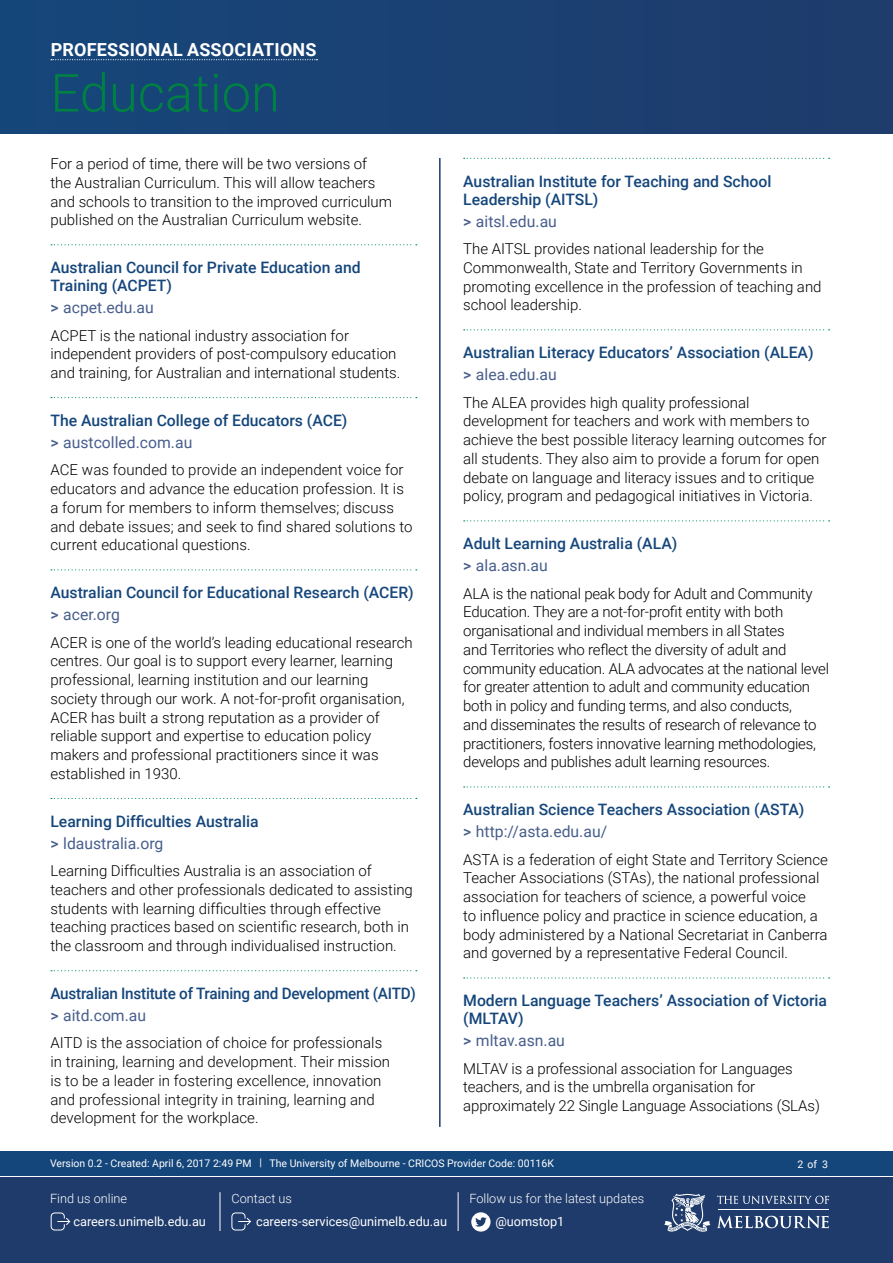
<style>
.page{position:relative;width:893px;height:1263px;background:#fff}
.page>*{position:absolute;margin:0;border:0;box-sizing:border-box;transform-origin:0 0}
.t1{font:300 52.5px "Roboto";color:#008043}
.t2{font:700 18px "Roboto";letter-spacing:.01em;color:#fff}
.t3{font:500 15.75px/22.2px "Roboto";color:#15467b}
.t4{font:15.75px "Roboto";color:#475e8c}
.t5{font:300 15px/18.8px "Roboto";color:#000}
.t6{font:12.75px "Roboto";color:#fff}
.t7{font:300 12.75px "Roboto";color:#fff}
.t8{font:10.5px "Roboto";color:#fff}
.s1{font-weight:500}
.s2{color:#475e8c}
.s3{font-weight:400;color:#475e8c}
</style>
<div class="page">
<div style="left:0;top:0;width:893px;height:134px;background:#1b4173"></div>
<div style="left:0;top:1151px;width:893px;height:24px;background:#15467b"></div>
<div style="left:0;top:1177px;width:893px;height:86px;background:#1e3b6b"></div>
<svg style="left:664px;top:1194px;width:165px;height:38px"></svg>
<svg style="left:50px;top:1212px;width:21px;height:19px"></svg>
<svg style="left:231px;top:1212px;width:20px;height:19px"></svg>
<hr style="left:220px;top:1192px;width:1px;height:39px;background:#fff">
<hr style="left:458px;top:1192px;width:1px;height:39px;background:#fff">
<svg style="left:471px;top:1212px;width:20px;height:19px"></svg>
<svg style="left:475px;top:1217px;width:12px;height:10px"></svg>
<svg style="left:51px;top:59px;width:266px;height:1px"></svg>
<svg style="left:51px;top:244px;width:366px;height:1px"></svg>
<svg style="left:51px;top:397px;width:366px;height:1px"></svg>
<svg style="left:51px;top:569px;width:366px;height:1px"></svg>
<svg style="left:51px;top:798px;width:366px;height:1px"></svg>
<svg style="left:51px;top:970px;width:366px;height:1px"></svg>
<svg style="left:464px;top:158px;width:366px;height:1px"></svg>
<svg style="left:464px;top:329px;width:366px;height:1px"></svg>
<svg style="left:464px;top:520px;width:366px;height:1px"></svg>
<svg style="left:464px;top:786px;width:366px;height:1px"></svg>
<svg style="left:464px;top:977px;width:366px;height:1px"></svg>
<hr style="left:439px;top:158px;width:2px;height:969px;background:#1e3b6b">
<p class="t2" style="left:51px;top:37px;width:267px">PROFESSIONAL ASSOCIATIONS</p>
<h1 class="t1" style="left:50px;top:56px;width:231px">Education</h1>
<p class="t5" style="left:50px;top:154px;width:343px">For a period of time, there will be two versions of<br>the Australian Curriculum. This will allow teachers and schools to transition to the improved curriculum published on the Australian Curriculum website.</p>
<p class="t3" style="left:50px;top:258px;width:312px;line-height:18px">Australian Council for Private Education and<br>Training (ACPET)</p>
<p class="t4" style="left:50px;top:297px;width:105px"><span class="s1">&gt;</span> acpet.edu.au</p>
<p class="t5" style="left:50px;top:325px;width:351px">ACPET is the national industry association for independent providers of post-compulsory education and training, for Australian and international students.</p>
<p class="t3" style="left:50px;top:408px;width:299px">The Australian College of Educators (ACE) <span class="s2">&gt;</span> <span class="s3">austcolled.com.au</span></p>
<p class="t5" style="left:50px;top:460px;width:364px">ACE was founded to provide an independent voice for educators and advance the education profession. It is a forum for members to inform themselves; discuss and debate issues; and seek to find shared solutions to current educational questions.</p>
<p class="t3" style="left:50px;top:581px;width:365px">Australian Council for Educational Research (ACER) <span class="s2">&gt;</span> <span class="s3">acer.org</span></p>
<p class="t5" style="left:50px;top:632px;width:364px">ACER is one of the world’s leading educational research centres. Our goal is to support every learner, learning professional, learning institution and our learning society through our work. A not-for-profit organisation, ACER has built a strong reputation as a provider of reliable support and expertise to education policy makers and professional practitioners since it was established in 1930.</p>
<p class="t3" style="left:50px;top:809px;width:210px">Learning Difficulties Australia <span class="s2">&gt;</span> <span class="s3">ldaustralia.org</span></p>
<p class="t5" style="left:50px;top:861px;width:364px">Learning Difficulties Australia is an association of teachers and other professionals dedicated to assisting students with learning difficulties through effective teaching practices based on scientific research, both in the classroom and through individualised instruction.</p>
<p class="t3" style="left:50px;top:982px;width:367px">Australian Institute of Training and Development (AITD) <span class="s2">&gt;</span> <span class="s3">aitd.com.au</span></p>
<p class="t5" style="left:50px;top:1033px;width:341px">AITD is the association of choice for professionals in training, learning and development. Their mission is to be a leader in fostering excellence, innovation and professional integrity in training, learning and development for the workplace.</p>
<p class="t3" style="left:463px;top:171px;width:310px;line-height:18px">Australian Institute for Teaching and School<br>Leadership (AITSL)</p>
<p class="t4" style="left:463px;top:210px;width:95px"><span class="s1">&gt;</span> aitsl.edu.au</p>
<p class="t5" style="left:463px;top:239px;width:360px">The AITSL provides national leadership for the Commonwealth, State and Territory Governments in promoting excellence in the profession of teaching and school leadership.</p>
<p class="t3" style="left:463px;top:341px;width:352px">Australian Literacy Educators’ Association (ALEA) <span class="s2">&gt;</span> <span class="s3">alea.edu.au</span></p>
<p class="t5" style="left:463px;top:392px;width:365px">The ALEA provides high quality professional development for teachers and work with members to achieve the best possible literacy learning outcomes for all students. They also aim to provide a forum for open debate on language and literacy issues and to critique policy, program and pedagogical initiatives in Victoria.</p>
<p class="t3" style="left:463px;top:532px;width:216px">Adult Learning Australia (ALA) <span class="s2">&gt;</span> <span class="s3">ala.asn.au</span></p>
<p class="t5" style="left:463px;top:583px;width:367px">ALA is the national peak body for Adult and Community Education. They are a not-for-profit entity with both organisational and individual members in all States<br>and Territories who reflect the diversity of adult and community education. ALA advocates at the national level for greater attention to adult and community education both in policy and funding terms, and also conducts,<br>and disseminates the results of research of relevance to practitioners, fosters innovative learning methodologies, develops and publishes adult learning resources.</p>
<p class="t3" style="left:463px;top:798px;width:343px">Australian Science Teachers Association (ASTA) <span class="s2">&gt;</span> <span class="s3">http://asta.edu.au/</span></p>
<p class="t5" style="left:463px;top:849px;width:366px">ASTA is a federation of eight State and Territory Science Teacher Associations (STAs), the national professional association for teachers of science, a powerful voice<br>to influence policy and practice in science education, a body administered by a National Secretariat in Canberra and governed by a representative Federal Council.</p>
<p class="t3" style="left:463px;top:991px;width:365px;line-height:18px">Modern Language Teachers’ Association of Victoria (MLTAV)</p>
<p class="t4" style="left:463px;top:1030px;width:103px"><span class="s1">&gt;</span> mltav.asn.au</p>
<p class="t5" style="left:463px;top:1058px;width:358px">MLTAV is a professional association for Languages teachers, and is the umbrella organisation for approximately 22 Single Language Associations (SLAs)</p>
<p class="t8" style="left:50px;top:1156px;width:505px">Version 0.2 - Created: April 6, 2017 2:49 PM | The University of Melbourne - CRICOS Provider Code: 00116K</p>
<p class="t7" style="left:50px;top:1190px;width:79px">Find us online</p>
<p class="t6" style="left:73px;top:1212px;width:134px">careers.unimelb.edu.au</p>
<p class="t6" style="left:256px;top:1212px;width:193px">careers-services@unimelb.edu.au</p>
<p class="t7" style="left:232px;top:1190px;width:62px">Contact us</p>
<p class="t7" style="left:469px;top:1190px;width:176px">Follow us for the latest updates</p>
<p class="t6" style="left:495px;top:1212px;width:71px">@uomstop1</p>
<p class="t8" style="left:797px;top:1157px;width:32px">2of3</p>
</div>
